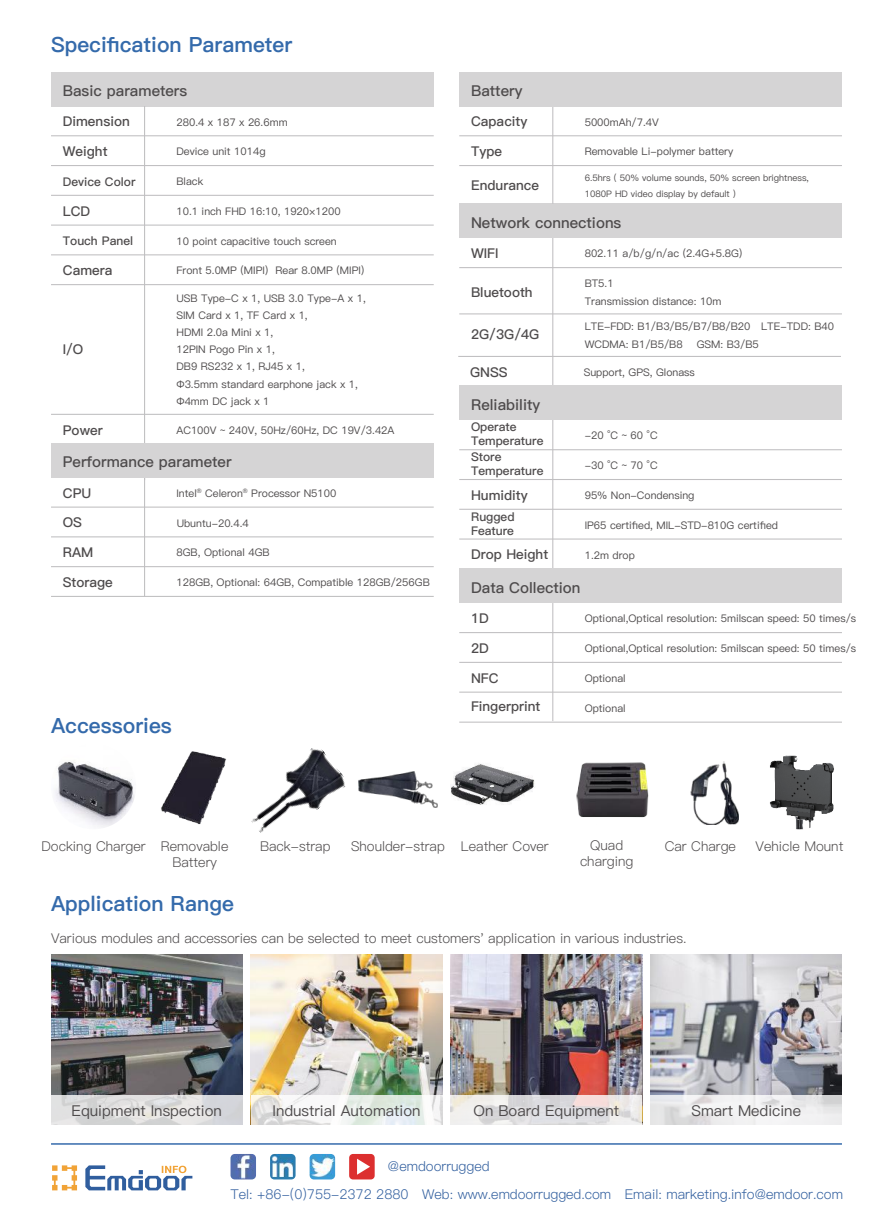
<style>
.page{position:relative;width:893px;height:1212px;background:#fff}
.page>*{position:absolute;margin:0;border:0;box-sizing:border-box;transform-origin:0 0}
.t1{font:21px "Ping Fang SC Heavy";color:#346aab}
.t2{font:15px "Ping Fang SC Bold";color:#4e4b4c}
.t3{font:15px "Ping Fang SC Medium";color:#4e4b4c}
.t4{font:13.5px/16.2px "Ping Fang SC Regular";color:#4e4b4c}
.t5{font:13.5px "Ping Fang SC Bold";color:#4e4b4c}
.t6{font:13.5px "Ping Fang SC Regular";color:#305e9e}
.t7{font:12px/13.5px "Ping Fang SC Bold";color:#4e4b4c}
.t8{font:10.5px/17.2px "Ping Fang SC Medium";color:#4e4b4c}
.t9{font:9px/16.5px "Ping Fang SC Medium";color:#4e4b4c}
</style>
<div class="page">
<img style="left:51px;top:954px;width:191px;height:141px">
<img style="left:251px;top:954px;width:191px;height:141px">
<img style="left:451px;top:954px;width:191px;height:141px">
<img style="left:651px;top:954px;width:191px;height:141px">
<svg style="left:51px;top:1095px;width:191px;height:30px;background:#dcdcdd"></svg>
<svg style="left:251px;top:1095px;width:191px;height:30px"></svg>
<svg style="left:451px;top:1095px;width:191px;height:30px;background:#e4e1e1"></svg>
<svg style="left:651px;top:1095px;width:191px;height:30px;fill:#efeef0"></svg>
<div style="left:51px;top:72px;width:383px;height:34px;background:#d5d4d5"></div>
<hr style="left:51px;top:135px;width:383px;height:1px;background:#c0bfc1">
<hr style="left:51px;top:165px;width:383px;height:1px;background:#c0bfc1">
<hr style="left:51px;top:195px;width:383px;height:1px;background:#c0bfc1">
<hr style="left:51px;top:225px;width:383px;height:1px;background:#c0bfc1">
<hr style="left:51px;top:254px;width:383px;height:1px;background:#c0bfc1">
<hr style="left:144px;top:106px;width:1px;height:374px;background:#c0bfc1">
<hr style="left:552px;top:238px;width:1px;height:148px;background:#c0bfc1">
<hr style="left:552px;top:420px;width:1px;height:149px;background:#c0bfc1">
<hr style="left:552px;top:603px;width:1px;height:118px;background:#c0bfc1">
<div style="left:459px;top:569px;width:383px;height:34px;background:#d5d4d5"></div>
<hr style="left:459px;top:632px;width:383px;height:1px;background:#c0bfc1">
<hr style="left:51px;top:284px;width:383px;height:1px;background:#c0bfc1">
<hr style="left:51px;top:414px;width:383px;height:1px;background:#c0bfc1">
<hr style="left:458px;top:356px;width:383px;height:1px;background:#c0bfc1">
<hr style="left:144px;top:477px;width:1px;height:119px;background:#c0bfc1">
<div style="left:51px;top:443px;width:383px;height:34px;background:#d5d4d5"></div>
<hr style="left:51px;top:507px;width:383px;height:1px;background:#c0bfc1">
<hr style="left:51px;top:536px;width:383px;height:1px;background:#c0bfc1">
<hr style="left:51px;top:566px;width:383px;height:1px;background:#c0bfc1">
<div style="left:459px;top:204px;width:383px;height:34px;background:#d5d4d5"></div>
<hr style="left:459px;top:267px;width:383px;height:1px;background:#c0bfc1">
<hr style="left:459px;top:313px;width:383px;height:1px;background:#c0bfc1">
<div style="left:459px;top:386px;width:383px;height:34px;background:#d5d4d5"></div>
<hr style="left:459px;top:662px;width:383px;height:1px;background:#c0bfc1">
<hr style="left:459px;top:692px;width:383px;height:1px;background:#c0bfc1">
<hr style="left:459px;top:449px;width:383px;height:1px;background:#c0bfc1">
<hr style="left:459px;top:479px;width:383px;height:1px;background:#c0bfc1">
<hr style="left:459px;top:509px;width:383px;height:1px;background:#c0bfc1">
<hr style="left:459px;top:538px;width:383px;height:2px;background:#c0bfc1">
<hr style="left:552px;top:106px;width:1px;height:98px;background:#c0bfc1">
<div style="left:459px;top:72px;width:383px;height:34px;background:#d5d4d5"></div>
<hr style="left:459px;top:135px;width:383px;height:1px;background:#c0bfc1">
<hr style="left:459px;top:165px;width:383px;height:1px;background:#c0bfc1">
<hr style="left:51px;top:596px;width:383px;height:1px;background:#c0bfc1">
<hr style="left:51px;top:1143px;width:791px;height:2px;background:#346aab">
<svg style="left:85px;top:1165px;width:107px;height:25px"></svg>
<svg style="left:52px;top:1165px;width:25px;height:25px"></svg>
<svg style="left:349px;top:1154px;width:26px;height:25px"></svg>
<img style="left:230px;top:1154px;width:26px;height:25px">
<img style="left:270px;top:1154px;width:26px;height:25px">
<img style="left:310px;top:1154px;width:25px;height:25px">
<img style="left:451px;top:764px;width:84px;height:41px">
<img style="left:51px;top:744px;width:85px;height:85px;border-radius:43px">
<img style="left:770px;top:755px;width:64px;height:74px">
<img style="left:152px;top:744px;width:85px;height:85px;border-radius:43px">
<img style="left:359px;top:772px;width:79px;height:36px">
<img style="left:251px;top:748px;width:95px;height:85px">
<img style="left:690px;top:761px;width:48px;height:63px">
<img style="left:576px;top:762px;width:73px;height:56px">
<hr style="left:459px;top:722px;width:383px;height:1px;background:#c0bfc1">
<h1 class="t1" style="left:51px;top:32px;width:243px">Specification Parameter</h1>
<h2 class="t2" style="left:63px;top:82px;width:126px">Basic parameters</h2>
<p class="t5" style="left:63px;top:113px;width:69px">Dimension</p>
<p class="t5" style="left:63px;top:143px;width:46px">Weight</p>
<p class="t7" style="left:63px;top:175px;width:74px">Device Color</p>
<p class="t5" style="left:63px;top:203px;width:29px">LCD</p>
<p class="t7" style="left:63px;top:235px;width:72px">Touch Panel</p>
<p class="t5" style="left:63px;top:262px;width:51px">Camera</p>
<p class="t8" style="left:176px;top:113px;width:113px">280.4 x 187 x 26.6mm</p>
<p class="t8" style="left:176px;top:143px;width:91px">Device unit 1014g</p>
<p class="t8" style="left:176px;top:173px;width:28px">Black</p>
<p class="t8" style="left:176px;top:203px;width:166px">10.1 inch FHD 16:10, 1920×1200</p>
<p class="t8" style="left:176px;top:232px;width:162px">10 point capacitive touch screen</p>
<p class="t8" style="left:176px;top:262px;width:189px">Front 5.0MP (MIPI) Rear 8.0MP (MIPI)</p>
<p class="t5" style="left:63px;top:341px;width:22px">I/O</p>
<p class="t5" style="left:63px;top:422px;width:41px">Power</p>
<p class="t8" style="left:176px;top:289px;width:191px">USB Type-C x 1, USB 3.0 Type-A x 1,<br>SIM Card x 1, TF Card x 1,<br>HDMI 2.0a Mini x 1,<br>12PIN Pogo Pin x 1,<br>DB9 RS232 x 1, RJ45 x 1,<br>Φ3.5mm standard earphone jack x 1,<br>Φ4mm DC jack x 1</p>
<p class="t8" style="left:176px;top:422px;width:220px">AC100V ~ 240V, 50Hz/60Hz, DC 19V/3.42A</p>
<h2 class="t2" style="left:63px;top:453px;width:170px">Performance parameter</h2>
<p class="t5" style="left:63px;top:485px;width:30px">CPU</p>
<p class="t5" style="left:63px;top:514px;width:21px">OS</p>
<p class="t5" style="left:63px;top:544px;width:32px">RAM</p>
<p class="t5" style="left:63px;top:574px;width:52px">Storage</p>
<p class="t8" style="left:176px;top:485px;width:161px">Intel<sup>®</sup> Celeron<sup>®</sup> Processor N5100</p>
<p class="t8" style="left:177px;top:515px;width:74px">Ubuntu-20.4.4</p>
<p class="t8" style="left:176px;top:544px;width:95px">8GB, Optional 4GB</p>
<p class="t8" style="left:176px;top:574px;width:255px">128GB, Optional: 64GB, Compatible 128GB/256GB</p>
<h1 class="t1" style="left:51px;top:712px;width:122px">Accessories</h1>
<h2 class="t2" style="left:471px;top:82px;width:53px">Battery</h2>
<p class="t5" style="left:471px;top:113px;width:58px">Capacity</p>
<p class="t5" style="left:471px;top:143px;width:33px">Type</p>
<p class="t5" style="left:471px;top:177px;width:69px">Endurance</p>
<p class="t8" style="left:585px;top:113px;width:76px">5000mAh/7.4V</p>
<p class="t8" style="left:585px;top:143px;width:150px">Removable Li-polymer battery</p>
<p class="t9" style="left:585px;top:169px;width:226px">6.5hrs ( 50% volume sounds, 50% screen brightness,<br>1080P HD video display by default )</p>
<h2 class="t2" style="left:471px;top:214px;width:152px">Network connections</h2>
<p class="t5" style="left:471px;top:245px;width:29px">WIFI</p>
<p class="t5" style="left:471px;top:284px;width:63px">Bluetooth</p>
<p class="t5" style="left:471px;top:327px;width:70px">2G/3G/4G</p>
<p class="t8" style="left:585px;top:245px;width:159px">802.11 a/b/g/n/ac (2.4G+5.8G)</p>
<p class="t8" style="left:585px;top:274px;width:138px;line-height:18px">BT5.1<br>Transmission distance: 10m</p>
<p class="t8" style="left:585px;top:318px;width:251px;line-height:18px">LTE-FDD: B1/B3/B5/B7/B8/B20 LTE-TDD: B40<br>WCDMA: B1/B5/B8</p>
<p class="t8" style="left:697px;top:336px;width:64px">GSM: B3/B5</p>
<p class="t5" style="left:470px;top:364px;width:39px">GNSS</p>
<p class="t8" style="left:584px;top:364px;width:113px">Support, GPS, Glonass</p>
<h2 class="t2" style="left:471px;top:396px;width:71px">Reliability</h2>
<p class="t7" style="left:471px;top:421px;width:74px">Operate<br>Temperature</p>
<p class="t7" style="left:471px;top:450px;width:74px">Store<br>Temperature</p>
<p class="t5" style="left:471px;top:487px;width:58px">Humidity</p>
<p class="t7" style="left:471px;top:510px;width:45px;line-height:14.4px">Rugged<br>Feature</p>
<p class="t5" style="left:471px;top:546px;width:79px">Drop Height</p>
<p class="t8" style="left:585px;top:427px;width:75px">-20 °C ~ 60 °C</p>
<p class="t8" style="left:585px;top:457px;width:75px">-30 °C ~ 70 °C</p>
<p class="t8" style="left:585px;top:487px;width:111px">95% Non-Condensing</p>
<p class="t8" style="left:585px;top:516px;width:195px">IP65 certified, MIL-STD-810G certified</p>
<p class="t8" style="left:585px;top:546px;width:52px">1.2m drop</p>
<h2 class="t2" style="left:471px;top:578px;width:111px">Data Collection</h2>
<p class="t5" style="left:471px;top:610px;width:19px">1D</p>
<p class="t5" style="left:471px;top:640px;width:19px">2D</p>
<p class="t8" style="left:585px;top:610px;width:273px">Optional,Optical resolution: 5milscan speed: 50 times/s</p>
<p class="t8" style="left:585px;top:640px;width:273px">Optional,Optical resolution: 5milscan speed: 50 times/s</p>
<p class="t5" style="left:471px;top:670px;width:29px">NFC</p>
<p class="t8" style="left:585px;top:670px;width:42px">Optional</p>
<p class="t5" style="left:471px;top:698px;width:71px">Fingerprint</p>
<p class="t8" style="left:585px;top:700px;width:42px">Optional</p>
<p class="t4" style="left:172px;top:838px;width:58px;text-indent:-131px">Docking Charger Removable<br>Battery</p>
<p class="t4" style="left:260px;top:838px;width:72px">Back-strap</p>
<p class="t4" style="left:351px;top:838px;width:199px">Shoulder-strap Leather Cover</p>
<p class="t4" style="left:590px;top:837px;width:34px">Quad</p>
<p class="t4" style="left:665px;top:838px;width:73px">Car Charge</p>
<p class="t4" style="left:756px;top:838px;width:89px">Vehicle Mount</p>
<p class="t4" style="left:580px;top:853px;width:55px">charging</p>
<h1 class="t1" style="left:51px;top:891px;width:185px">Application Range</h1>
<p class="t4" style="left:51px;top:930px;width:637px">Various modules and accessories can be selected to meet customers' application in various industries.</p>
<h2 class="t3" style="left:71px;top:1101px;width:152px">Equipment Inspection</h2>
<h2 class="t3" style="left:272px;top:1101px;width:150px">Industrial Automation</h2>
<h2 class="t3" style="left:474px;top:1101px;width:147px">On Board Equipment</h2>
<h2 class="t3" style="left:692px;top:1101px;width:111px">Smart Medicine</h2>
<p class="t6" style="left:388px;top:1158px;width:103px">@emdoorrugged</p>
<p class="t6" style="left:230px;top:1185px;width:614px">Tel: +86-(0)755-2372 2880 Web: www.emdoorrugged.com Email: marketing.info@emdoor.com</p>
</div>
